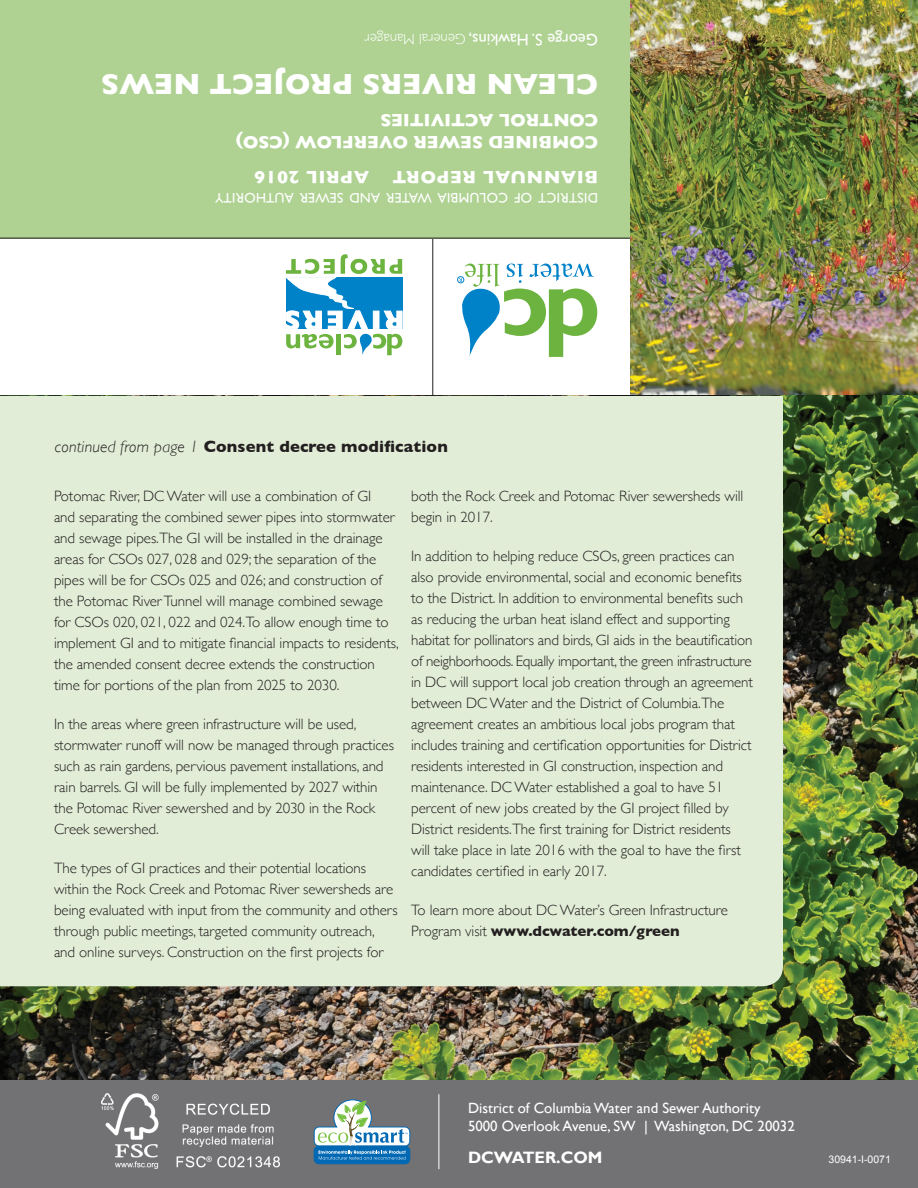
<style>
.page{position:relative;width:918px;height:1188px;background:#fff}
.page>*{position:absolute;margin:0;border:0;box-sizing:border-box;transform-origin:0 0}
.t1{font:700 29.7px "Gill Sans";color:#fff}
.t2{font:700 18.15px/21.8px "Gill Sans";color:#fff}
.t3{font:700 18.15px "Gill Sans";letter-spacing:.04em;color:#fff}
.t4{font:700 16.5px "Gill Sans";letter-spacing:.01em;color:#231f20}
.t5{font:16.5px "Gill Sans";color:#fff}
.t6{font:700 16.5px "Gill Sans";color:#fff}
.t7{font:300 15px/21px "Gill Sans";letter-spacing:-.005em;color:#231f20}
.t8{font:14.85px/17.9px "Gill Sans";color:#fff}
.t9{font:13.8px "Gill Sans";letter-spacing:.015em;color:#fff}
.t10{font:10.5px "Arial";color:#fff}
.s1{font-weight:300;font-size:14.85px}
.s2{font-weight:300;font-style:italic}
.s3{font-weight:700}
</style>
<div class="page">
<hr style="left:433px;top:186px;width:1px;height:217px;background:#231f20">
<hr style="left:630px;top:0;width:1px;height:403px;background:#231f20">
<div style="left:0;top:0;width:876px;height:238px;background:#afd293"></div>
<hr style="left:0;top:238px;width:728px;height:1px;background:#231f20">
<svg style="left:459px;top:264px;width:138px;height:93px"></svg>
<div style="left:457px;top:276px;width:7px;height:7px;border:1px solid #0082c8;border-radius:50%"></div>
<svg style="left:286px;top:254px;width:116px;height:101px"></svg>
<div style="left:0;top:1079px;width:918px;height:109px;background:#727274"></div>
<hr style="left:438px;top:1094px;width:1px;height:75px;background:#fff">
<img style="left:101px;top:1093px;width:179px;height:75px">
<div style="left:314px;top:1146px;width:96px;height:18px;background:#0168b3;border-radius:5px"></div>
<div style="left:314px;top:1146px;width:96px;height:18px;border:1px solid #0168b3;border-radius:5px"></div>
<svg style="left:313px;top:1099px;width:98px;height:61px"></svg>
<img style="left:631px;top:0;width:287px;height:396px">
<img style="left:0;top:396px;width:918px;height:683px">
<div style="left:0;top:479px;width:783px;height:507px;background:#e1edd6"></div>
<div style="left:0;top:396px;width:783px;height:83px;background:#e1edd6"></div>
<p class="t5" style="left:598px;top:49px;width:235px;rotate:-180deg">George S. Hawkins, <span class="s1">General Manager</span></p>
<p class="t1" style="left:598px;top:107px;width:499px;rotate:-180deg">CLEAN RIVERS PROJECT NEWS</p>
<p class="t2" style="left:598px;top:153px;width:364px;rotate:-180deg">COMBINED SEWER OVERFLOW (CSO)<br>CONTROL ACTIVITIES</p>
<p class="t3" style="left:369px;top:192px;width:116px;rotate:-180deg">APRIL 2016</p>
<p class="t3" style="left:598px;top:192px;width:207px;rotate:-180deg">BIANNUAL REPORT</p>
<p class="t9" style="left:598px;top:206px;width:385px;rotate:-180deg">district of columbia water and sewer authority</p>
<p class="t4" style="left:55px;top:434px;width:394px"><span class="s2">continued from page 1</span> Consent decree modification</p>
<p class="t7" style="left:54px;top:485px;width:346px">Potomac River, DC Water will use a combination of GI<br>and separating the combined sewer pipes into stormwater and sewage pipes.The GI will be installed in the drainage areas for CSOs 027, 028 and 029; the separation of the pipes will be for CSOs 025 and 026; and construction of the Potomac River Tunnel will manage combined sewage for CSOs 020, 021, 022 and 024.To allow enough time to implement GI and to mitigate financial impacts to residents, the amended consent decree extends the construction time for portions of the plan from 2025 to 2030.</p>
<p class="t7" style="left:54px;top:713px;width:342px">In the areas where green infrastructure will be used, stormwater runoff will now be managed through practices such as rain gardens, pervious pavement installations, and rain barrels. GI will be fully implemented by 2027 within the Potomac River sewershed and by 2030 in the Rock Creek sewershed.</p>
<p class="t7" style="left:54px;top:857px;width:345px">The types of GI practices and their potential locations within the Rock Creek and Potomac River sewersheds are being evaluated with input from the community and others through public meetings, targeted community outreach, and online surveys. Construction on the first projects for</p>
<p class="t7" style="left:411px;top:485px;width:334px">both the Rock Creek and Potomac River sewersheds will begin in 2017.</p>
<p class="t7" style="left:411px;top:545px;width:343px">In addition to helping reduce CSOs, green practices can also provide environmental, social and economic benefits to the District. In addition to environmental benefits such as reducing the urban heat island effect and supporting habitat for pollinators and birds, GI aids in the beautification of neighborhoods. Equally important, the green infrastructure in DC will support local job creation through an agreement between DC Water and the District of Columbia.The agreement creates an ambitious local jobs program that includes training and certification opportunities for District residents interested in GI construction, inspection and maintenance. DC Water established a goal to have 51 percent of new jobs created by the GI project filled by District residents.The first training for District residents will take place in late 2016 with the goal to have the first candidates certified in early 2017.</p>
<p class="t7" style="left:411px;top:899px;width:318px">To learn more about DC Water’s Green Infrastructure<br>Program visit <span class="s3">www.dcwater.com/green</span></p>
<p class="t8" style="left:468px;top:1099px;width:328px">District of Columbia Water and Sewer Authority<br>5000 Overlook Avenue, SW | Washington, DC 20032</p>
<p class="t6" style="left:468px;top:1147px;width:136px">DCWATER.COM</p>
<p class="t10" style="left:829px;top:1152px;width:64px">30941-I-0071</p>
</div>
